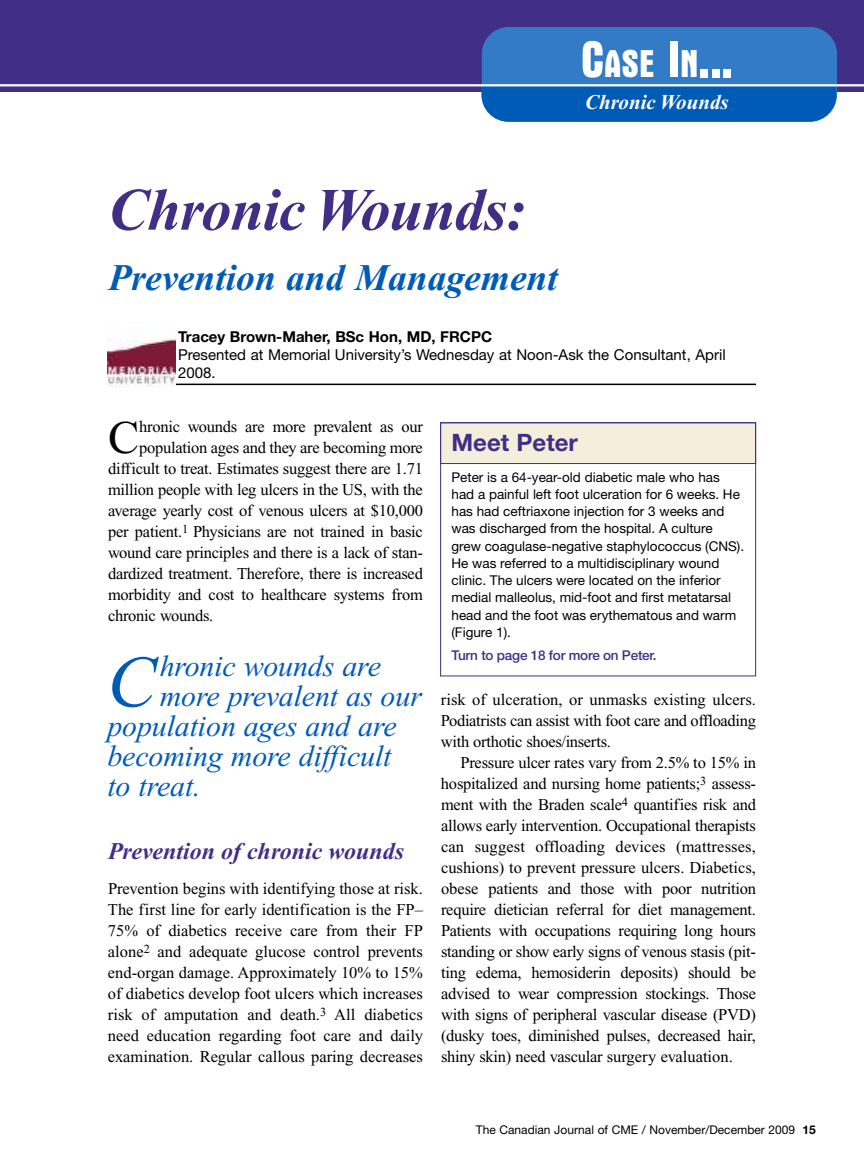
<style>
.page{position:relative;width:864px;height:1175px;background:#fff}
.page>*{position:absolute;margin:0;border:0;box-sizing:border-box;transform-origin:0 0}
.t1{font:italic 73.2px "Times New Roman";color:#005bb7}
.t2{font:italic 700 60px "Times New Roman";letter-spacing:-.015em;color:#412f86}
.t3{font:700 condensed 52.5px "Aurora BT";color:#fff}
.t4{font:46.8px "Times New Roman";color:#000}
.t5{font:italic 700 37.5px "Times New Roman";color:#005bb7}
.t6{font:italic 30px "Times New Roman";letter-spacing:-.005em;color:#005bb7}
.t7{font:italic 700 24px "Times New Roman";color:#412f86}
.t8{font:700 24px "Helvetica Neue";color:#412f86}
.t9{font:italic 700 21px "Times New Roman";color:#fff}
.t10{font:16.5px/21px "Times New Roman";letter-spacing:-.015em;color:#000;text-align:justify}
.t11{font:15px/18px "Helvetica Neue";color:#000}
.t12{font:700 15px "Helvetica Neue";color:#000}
.t13{font:13.5px/17.2px "Helvetica Neue";color:#000}
.t14{font:500 13.5px "Helvetica Neue";letter-spacing:-.015em;color:#412f86}
.t15{font:12px "Helvetica Neue";color:#000}
.s1{font-size:39.3px}
.s2{font-weight:700}
</style>
<div class="page">
<div style="left:0;top:0;width:864px;height:92px;background:#412f86"></div>
<hr style="left:175px;top:383px;width:581px;height:2px;background:#000">
<div style="left:441px;top:423px;width:314px;height:40px;background:#f6eedc"></div>
<div style="left:440px;top:422px;width:316px;height:42px;border:1px solid #412f86"></div>
<div style="left:440px;top:422px;width:316px;height:254px;border:1px solid #412f86"></div>
<div style="left:482px;top:27px;width:355px;height:95px;background:#337bc6;border-radius:27px"></div>
<div style="left:481px;top:62px;width:355px;height:60px;background:#005bb7;border-radius:27px"></div>
<div style="left:483px;top:52px;width:353px;height:33px;background:#337bc6"></div>
<img style="left:107px;top:327px;width:68px;height:60px">
<hr style="left:0;top:84px;width:864px;height:2px;background:#fff">
<h3 class="t3" style="left:581px;top:28px;width:154px">C<span class="s1">ASE</span> I<span class="s1">N</span>...</h3>
<p class="t9" style="left:585px;top:96px;width:145px">Chronic Wounds</p>
<h2 class="t2" style="left:108px;top:190px;width:419px">Chronic Wounds:</h2>
<h3 class="t5" style="left:108px;top:265px;width:451px">Prevention and Management</h3>
<p class="t12" style="left:178px;top:331px;width:316px">Tracey Brown-Maher, BSc Hon, MD, FRCPC</p>
<p class="t11" style="left:178px;top:347px;width:549px">Presented at Memorial University’s Wednesday at Noon-Ask the Consultant, April<br>2008.</p>
<h3 class="t4" style="left:108px;top:421px;width:33px">C</h3>
<p class="t10" style="left:139px;top:418px;width:285px">hronic wounds are more prevalent as our</p>
<p class="t10" style="left:139px;top:439px;width:285px">population ages and they are becoming more</p>
<p class="t10" style="left:108px;top:460px;width:316px">difficult to treat. Estimates suggest there are 1.71</p>
<p class="t10" style="left:108px;top:481px;width:316px">million people with leg ulcers in the US, with the</p>
<p class="t10" style="left:108px;top:502px;width:316px">average yearly cost of venous ulcers at $10,000</p>
<p class="t10" style="left:108px;top:523px;width:316px">per patient.<sup>1</sup> Physicians are not trained in basic</p>
<p class="t10" style="left:108px;top:544px;width:316px">wound care principles and there is a lack of stan-</p>
<p class="t10" style="left:108px;top:565px;width:316px">dardized treatment. Therefore, there is increased</p>
<p class="t10" style="left:108px;top:586px;width:316px">morbidity and cost to healthcare systems from</p>
<p class="t10" style="left:108px;top:607px;width:107px">chronic wounds.</p>
<h1 class="t1" style="left:107px;top:655px;width:50px">C</h1>
<h3 class="t6" style="left:160px;top:655px;width:223px">hronic wounds are</h3>
<h3 class="t6" style="left:160px;top:685px;width:264px">more prevalent as our</h3>
<h3 class="t6" style="left:107px;top:715px;width:291px">population ages and are</h3>
<h3 class="t6" style="left:107px;top:745px;width:286px">becoming more difficult</h3>
<h3 class="t6" style="left:107px;top:775px;width:95px">to treat.</h3>
<h3 class="t7" style="left:108px;top:843px;width:298px">Prevention of chronic wounds</h3>
<p class="t10" style="left:108px;top:880px;width:317px">Prevention begins with identifying those at risk.<br>The first line for early identification is the FP– 75% of diabetics receive care from their FP alone<sup>2</sup> and adequate glucose control prevents end-organ damage. Approximately 10% to 15% of diabetics develop foot ulcers which increases risk of amputation and death.<sup>3</sup> All diabetics need education regarding foot care and daily examination. Regular callous paring decreases</p>
<h3 class="t8" style="left:452px;top:433px;width:128px">Meet Peter</h3>
<p class="t13" style="left:452px;top:469px;width:294px">Peter is a 64-year-old diabetic male who has had a painful left foot ulceration for 6 weeks. He has had ceftriaxone injection for 3 weeks and was discharged from the hospital. A culture grew coagulase-negative staphylococcus (CNS).<br>He was referred to a multidisciplinary wound clinic. The ulcers were located on the inferior medial malleolus, mid-foot and first metatarsal head and the foot was erythematous and warm (Figure 1).</p>
<p class="t14" style="left:452px;top:650px;width:207px">Turn to page 18 for more on Peter.</p>
<p class="t10" style="left:441px;top:691px;width:316px">risk of ulceration, or unmasks existing ulcers.<br>Podiatrists can assist with foot care and offloading with orthotic shoes/inserts.</p>
<p class="t10" style="left:441px;top:754px;width:317px;text-indent:19px">Pressure ulcer rates vary from 2.5% to 15% in hospitalized and nursing home patients;<sup>3</sup> assess&shy;ment with the Braden scale<sup>4</sup> quantifies risk and allows early intervention. Occupational therapists can suggest offloading devices (mattresses, cushions) to prevent pressure ulcers. Diabetics, obese patients and those with poor nutrition require dietician referral for diet management.<br>Patients with occupations requiring long hours standing or show early signs of venous stasis (pit&shy;ting edema, hemosiderin deposits) should be advised to wear compression stockings. Those with signs of peripheral vascular disease (PVD) (dusky toes, diminished pulses, decreased hair, shiny skin) need vascular surgery evaluation.</p>
<p class="t15" style="left:476px;top:1125px;width:342px">The Canadian Journal of CME / November/December 2009 <span class="s2">15</span></p>
</div>
